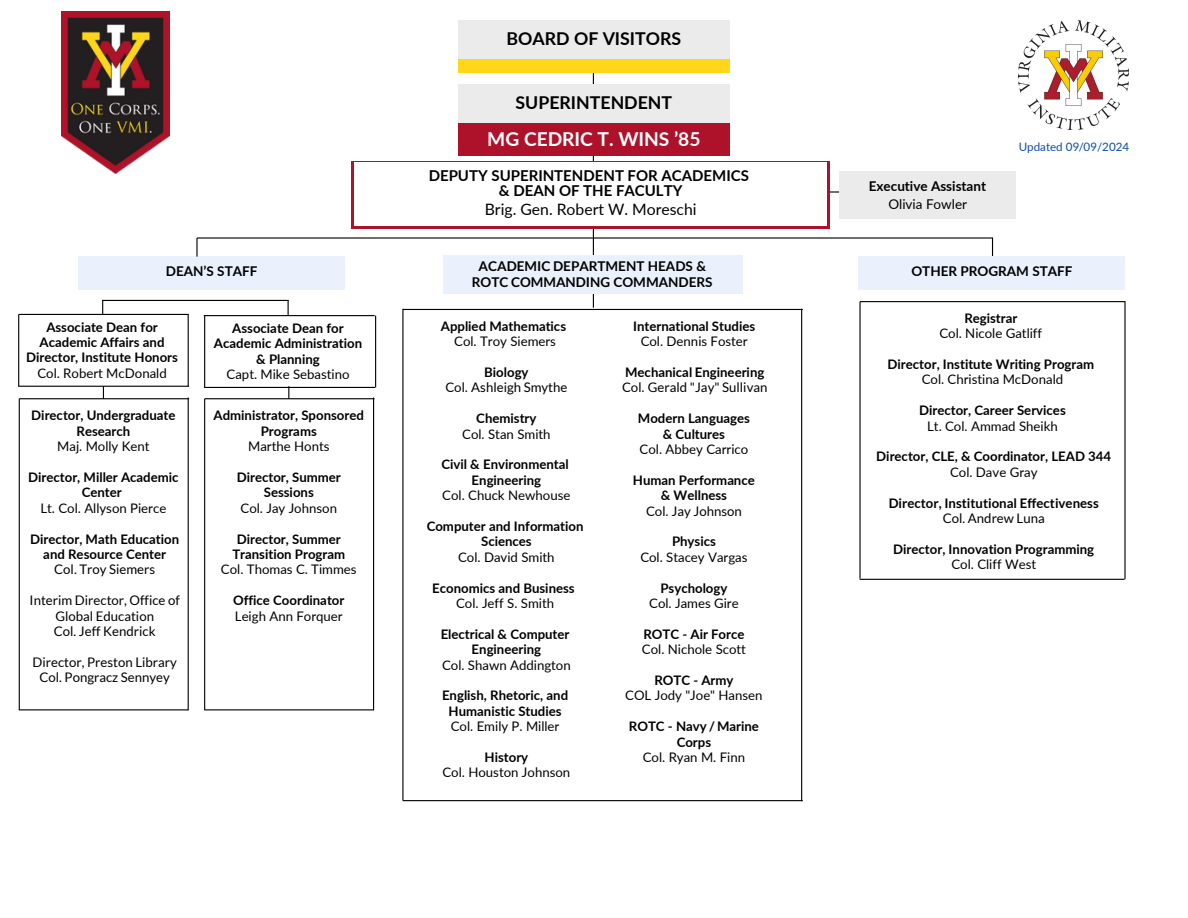
<style>
.page{position:relative;width:1188px;height:918px;background:#fff}
.page>*{position:absolute;margin:0;border:0;box-sizing:border-box;transform-origin:0 0}
.t1{font:700 19.2px "Lato";color:#fff}
.t2{font:700 17.7px "Lato";color:#000}
.t3{font:15.75px "Lato";color:#000}
.t4{font:700 15px/14.7px "Lato";color:#000;text-align:center}
.t5{font:700 13.5px/16.2px "Lato";color:#000;text-align:center}
.t6{font:13.5px "Lato";color:#000}
.t7{font:700 13.2px/15.5px "Lato";color:#000;text-align:center}
.t8{font:13.2px/15.5px "Lato";color:#000;text-align:center}
.t9{font:11.55px "Lato";color:#0c4da7}
.s1{font-weight:400}
.s2{font-weight:700}
</style>
<div class="page">
<img style="left:1019px;top:20px;width:110px;height:109px">
<img style="left:61px;top:11px;width:108px;height:162px">
<hr style="left:593px;top:46px;width:1px;height:262px;background:#000">
<div style="left:458px;top:123px;width:272px;height:32px;background:#ae122a"></div>
<div style="left:458px;top:84px;width:272px;height:39px;background:#ebebeb"></div>
<div style="left:458px;top:55px;width:272px;height:18px;background:#ffd619"></div>
<div style="left:458px;top:20px;width:272px;height:39px;background:#ebebeb"></div>
<div style="left:351px;top:161px;width:479px;height:67px;background:linear-gradient(to bottom,#ae122a,#ae122a)"></div>
<div style="left:354px;top:163px;width:473px;height:63px;background:#fff"></div>
<div style="left:839px;top:171px;width:176px;height:47px;background:#ebebeb"></div>
<hr style="left:197px;top:237px;width:796px;height:2px;background:#000">
<svg style="left:830px;top:191px;width:9px;height:2px"></svg>
<div style="left:78px;top:257px;width:267px;height:33px;background:#eaf1fd"></div>
<hr style="left:18px;top:386px;width:171px;height:1px;background:#000">
<svg style="left:102px;top:301px;width:1px;height:13px"></svg>
<hr style="left:18px;top:314px;width:1px;height:72px;background:#000">
<hr style="left:204px;top:315px;width:171px;height:1px;background:#000">
<hr style="left:375px;top:316px;width:1px;height:71px;background:#000">
<hr style="left:204px;top:387px;width:171px;height:1px;background:#000">
<svg style="left:288px;top:301px;width:1px;height:14px"></svg>
<hr style="left:204px;top:316px;width:1px;height:71px;background:#000">
<hr style="left:19px;top:398px;width:170px;height:1px;background:#000">
<hr style="left:19px;top:399px;width:1px;height:311px;background:#000">
<hr style="left:188px;top:398px;width:1px;height:312px;background:#000">
<hr style="left:19px;top:709px;width:169px;height:1px;background:#000">
<svg style="left:103px;top:386px;width:1px;height:13px"></svg>
<hr style="left:205px;top:398px;width:169px;height:1px;background:#000">
<hr style="left:204px;top:399px;width:1px;height:311px;background:#000">
<hr style="left:373px;top:398px;width:1px;height:312px;background:#000">
<svg style="left:992px;top:239px;width:1px;height:18px"></svg>
<div style="left:858px;top:257px;width:267px;height:33px;background:#eaf1fd"></div>
<div style="left:443px;top:255px;width:300px;height:38px;background:#eaf1fd"></div>
<hr style="left:403px;top:309px;width:400px;height:1px;background:#000">
<hr style="left:402px;top:309px;width:1px;height:492px;background:#000">
<hr style="left:801px;top:309px;width:1px;height:492px;background:#000">
<hr style="left:403px;top:800px;width:400px;height:1px;background:#000">
<hr style="left:860px;top:301px;width:265px;height:1px;background:#000">
<hr style="left:859px;top:302px;width:2px;height:277px;background:#000">
<hr style="left:1124px;top:301px;width:2px;height:278px;background:#000">
<hr style="left:860px;top:579px;width:265px;height:1px;background:#000">
<hr style="left:102px;top:300px;width:187px;height:1px;background:#000">
<hr style="left:19px;top:314px;width:170px;height:1px;background:#000">
<hr style="left:188px;top:314px;width:1px;height:72px;background:#000">
<hr style="left:204px;top:709px;width:170px;height:1px;background:#000">
<svg style="left:288px;top:386px;width:1px;height:13px"></svg>
<svg style="left:196px;top:238px;width:2px;height:19px"></svg>
<h3 class="t5" style="left:166px;top:263px;width:93px">DEAN’S STAFF</h3>
<h5 class="t7" style="left:26px;top:319px;width:153px">Associate Dean for<br>Academic Affairs and<br>Director, Institute Honors<br><span class="s1">Col. Robert McDonald</span></h5>
<h5 class="t7" style="left:31px;top:408px;width:146px">Director, Undergraduate<br>Research<br><span class="s1">Maj. Molly Kent</span></h5>
<h5 class="t7" style="left:28px;top:469px;width:152px">Director, Miller Academic<br>Center<br><span class="s1">Lt. Col. Allyson Pierce</span></h5>
<h5 class="t7" style="left:30px;top:531px;width:151px">Director, Math Education and Resource Center<br><span class="s1">Col. Troy Siemers</span></h5>
<h5 class="t8" style="left:30px;top:593px;width:152px">Interim Director, Office of<br>Global Education<br>Col. Jeff Kendrick</h5>
<h5 class="t8" style="left:33px;top:654px;width:146px">Director, Preston Library<br>Col. Pongracz Sennyey</h5>
<h5 class="t7" style="left:214px;top:320px;width:150px">Associate Dean for<br>Academic Administration &amp; Planning<br><span class="s1">Capt. Mike Sebastino</span></h5>
<h5 class="t7" style="left:214px;top:408px;width:152px">Administrator, Sponsored<br>Programs<br><span class="s1">Marthe Honts</span></h5>
<h5 class="t7" style="left:237px;top:469px;width:106px">Director, Summer<br>Sessions<br><span class="s1">Col. Jay Johnson</span></h5>
<h5 class="t7" style="left:221px;top:531px;width:137px">Director, Summer<br>Transition Program<br><span class="s1">Col. Thomas C. Timmes</span></h5>
<h5 class="t7" style="left:233px;top:592px;width:113px;text-align:left">Office Coordinator<br><span class="s1">Leigh Ann Forquer</span></h5>
<p class="t2" style="left:507px;top:28px;width:176px">BOARD OF VISITORS</p>
<h1 class="t2" style="left:516px;top:92px;width:158px">SUPERINTENDENT</h1>
<p class="t1" style="left:487px;top:128px;width:215px">MG CEDRIC T. WINS ’85</p>
<h1 class="t4" style="left:429px;top:168px;width:322px">DEPUTY SUPERINTENDENT FOR ACADEMICS &amp; DEAN OF THE FACULTY</h1>
<h1 class="t3" style="left:485px;top:199px;width:213px">Brig. Gen. Robert W. Moreschi</h1>
<h2 class="t5" style="left:472px;top:258px;width:242px">ACADEMIC DEPARTMENT HEADS &amp;<br>ROTC COMMANDING COMMANDERS</h2>
<h5 class="t7" style="left:441px;top:318px;width:127px">Applied Mathematics<br><span class="s1">Col. Troy Siemers</span></h5>
<h5 class="t8" style="left:445px;top:364px;width:124px"><span class="s2">Biology<br></span>Col. Ashleigh Smythe</h5>
<h5 class="t8" style="left:462px;top:410px;width:90px"><span class="s2">Chemistry<br></span>Col. Stan Smith</h5>
<h5 class="t7" style="left:441px;top:456px;width:131px">Civil &amp; Environmental<br>Engineering<br><span class="s1">Col. Chuck Newhouse</span></h5>
<h5 class="t7" style="left:427px;top:518px;width:158px">Computer and Information<br>Sciences<br><span class="s1">Col. David Smith</span></h5>
<h5 class="t7" style="left:432px;top:580px;width:144px">Economics and Business<br><span class="s1">Col. Jeff S. Smith</span></h5>
<h5 class="t7" style="left:441px;top:626px;width:132px">Electrical &amp; Computer<br>Engineering<br><span class="s1">Col. Shawn Addington</span></h5>
<h5 class="t7" style="left:442px;top:687px;width:128px">English, Rhetoric, and<br>Humanistic Studies<br><span class="s1">Col. Emily P. Miller</span></h5>
<h5 class="t8" style="left:442px;top:749px;width:129px"><span class="s2">History<br></span>Col. Houston Johnson</h5>
<h5 class="t7" style="left:633px;top:318px;width:124px">International Studies<br><span class="s1">Col. Dennis Foster</span></h5>
<h5 class="t8" style="left:622px;top:364px;width:147px;text-align:left"><span class="s2">Mechanical Engineering<br></span>Col. Gerald "Jay" Sullivan</h5>
<h5 class="t7" style="left:638px;top:410px;width:114px">Modern Languages &amp; Cultures<br><span class="s1">Col. Abbey Carrico</span></h5>
<h5 class="t7" style="left:633px;top:472px;width:123px">Human Performance &amp; Wellness<br><span class="s1">Col. Jay Johnson</span></h5>
<h5 class="t8" style="left:640px;top:533px;width:109px"><span class="s2">Physics<br></span>Col. Stacey Vargas</h5>
<h5 class="t8" style="left:649px;top:580px;width:91px"><span class="s2">Psychology<br></span>Col. James Gire</h5>
<h5 class="t8" style="left:642px;top:626px;width:106px;text-align:left"><span class="s2">ROTC - Air Force<br></span>Col. Nichole Scott</h5>
<h5 class="t8" style="left:625px;top:672px;width:139px"><span class="s2">ROTC - Army<br></span>COL Jody "Joe" Hansen</h5>
<h5 class="t7" style="left:629px;top:718px;width:132px">ROTC - Navy / Marine<br>Corps<br><span class="s1">Col. Ryan M. Finn</span></h5>
<h1 class="t5" style="left:869px;top:177px;width:119px">Executive Assistant</h1>
<p class="t6" style="left:888px;top:195px;width:80px">Olivia Fowler</p>
<h4 class="t9" style="left:1019px;top:140px;width:112px">Updated 09/09/2024</h4>
<h4 class="t5" style="left:911px;top:263px;width:163px">OTHER PROGRAM STAFF</h4>
<h5 class="t8" style="left:939px;top:310px;width:104px"><span class="s2">Registrar<br></span>Col. Nicole Gatliff</h5>
<h5 class="t7" style="left:888px;top:356px;width:208px">Director, Institute Writing Program<br><span class="s1">Col. Christina McDonald</span></h5>
<h5 class="t7" style="left:919px;top:402px;width:148px">Director, Career Services<br><span class="s1">Lt. Col. Ammad Sheikh</span></h5>
<h5 class="t7" style="left:876px;top:449px;width:236px">Director, CLE, &amp; Coordinator, LEAD 344<br><span class="s1">Col. Dave Gray</span></h5>
<h5 class="t7" style="left:889px;top:495px;width:212px">Director, Institutional Effectiveness<br><span class="s1">Col. Andrew Luna</span></h5>
<h5 class="t7" style="left:893px;top:541px;width:203px">Director, Innovation Programming<br><span class="s1">Col. Cliff West</span></h5>
</div>
